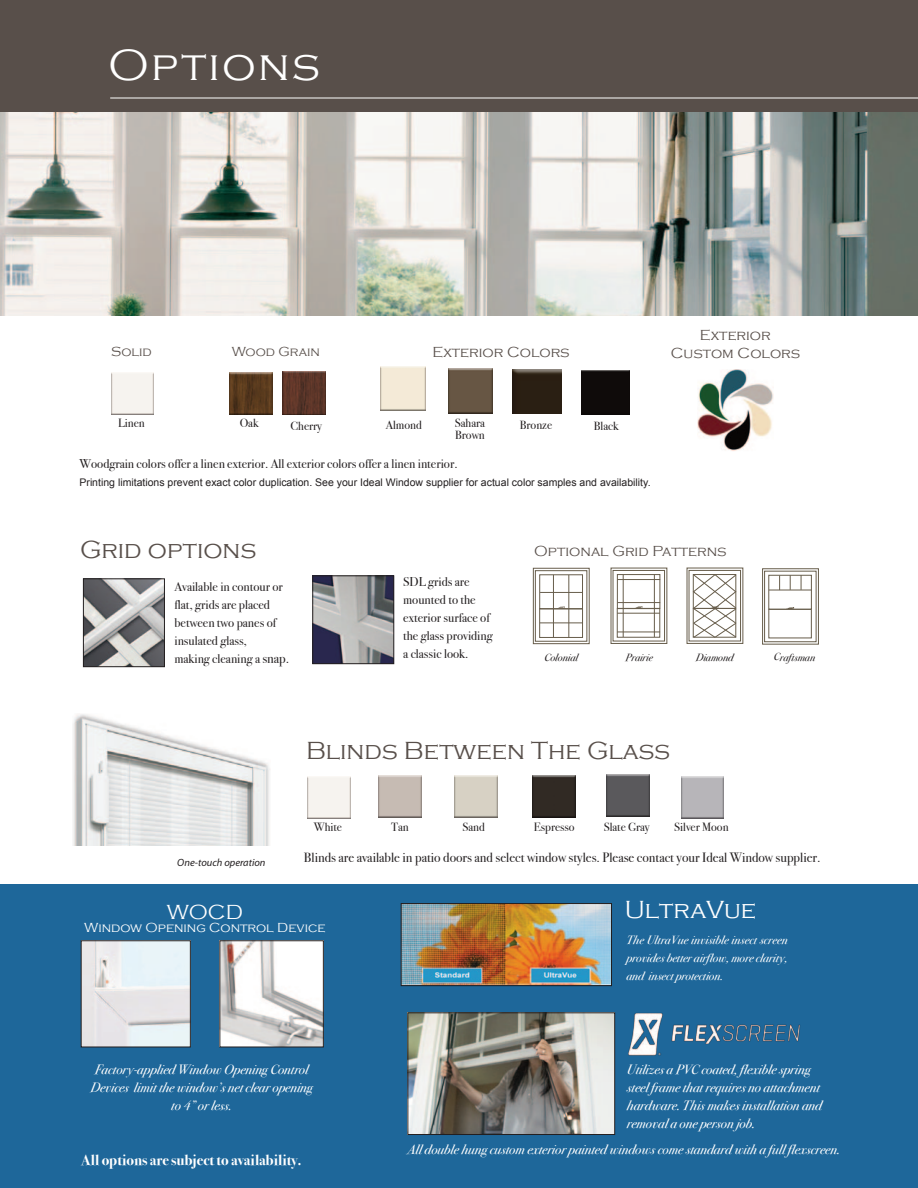
<style>
.page{position:relative;width:918px;height:1188px;background:#fff}
.page>*{position:absolute;margin:0;border:0;box-sizing:border-box;transform-origin:0 0}
.t1{font:300 45px "Copperplate Gothic";letter-spacing:.05em;color:#fff}
.t2{font:300 25.5px "Copperplate Gothic";color:#584f4a}
.t3{font:300 25.5px "Copperplate Gothic";color:#fff}
.t4{font:300 21px "Copperplate Gothic";color:#fff}
.t5{font:300 15px "Copperplate Gothic";color:#584f4a}
.t6{font:700 15px "Bodoni Svty Two ITCTT";color:#fff}
.t7{font:italic 13.5px/18px "Bodoni Svty Two ITCTT";color:#fff;text-align:center}
.t8{font:13.5px "Bodoni Svty Two ITCTT";color:#231f20}
.t9{font:300 13.5px "Copperplate Gothic";color:#fff}
.t10{font:300 13.5px "Copperplate Gothic";color:#584f4a}
.t11{font:12.75px/18px "Bodoni Svty Two ITCTT";color:#231f20}
.t12{font:italic 12px/18px "Bodoni Svty Two ITCTT";color:#fff;text-align:justify}
.t13{font:12px "Bodoni Svty Two ITCTT";color:#231f20}
.t14{font:10.5px "Arial";color:#231f20}
.t15{font:italic 10.5px "Bodoni Svty Two ITCTT";color:#231f20}
.t16{font:italic 10.5px "Myriad Pro";color:#231f20}
.s1{font-size:13.5px}
</style>
<div class="page">
<div style="left:0;top:884px;width:918px;height:304px;background:#1e679a"></div>
<div style="left:0;top:0;width:918px;height:115px;background:#584f4a"></div>
<img style="left:0;top:112px;width:918px;height:203px">
<img style="left:111px;top:373px;width:43px;height:42px">
<img style="left:381px;top:367px;width:44px;height:44px">
<img style="left:448px;top:369px;width:44px;height:44px">
<img style="left:230px;top:372px;width:42px;height:43px">
<img style="left:513px;top:370px;width:48px;height:43px">
<img style="left:282px;top:372px;width:43px;height:42px">
<div style="left:581px;top:371px;width:48px;height:44px;background:#0f0b0a"></div>
<img style="left:73px;top:714px;width:197px;height:132px">
<img style="left:403px;top:905px;width:207px;height:79px">
<div style="left:401px;top:903px;width:211px;height:83px;border:1px solid #231f20"></div>
<img style="left:221px;top:942px;width:101px;height:103px">
<div style="left:219px;top:940px;width:105px;height:107px;border:1px solid #231f20"></div>
<img style="left:83px;top:942px;width:106px;height:103px">
<div style="left:81px;top:940px;width:110px;height:107px;border:1px solid #231f20"></div>
<img style="left:85px;top:580px;width:78px;height:85px">
<div style="left:83px;top:578px;width:82px;height:89px;border:1px solid #231f20"></div>
<img style="left:314px;top:577px;width:78px;height:85px">
<div style="left:312px;top:575px;width:82px;height:89px;border:1px solid #231f20"></div>
<img style="left:409px;top:1014px;width:204px;height:119px">
<div style="left:407px;top:1012px;width:208px;height:123px;border:1px solid #231f20"></div>
<img style="left:628px;top:1013px;width:172px;height:43px">
<hr style="left:110px;top:98px;width:808px;height:1px;background:#fff">
<img style="left:379px;top:776px;width:42px;height:42px">
<img style="left:455px;top:776px;width:42px;height:42px">
<img style="left:533px;top:775px;width:42px;height:42px">
<img style="left:607px;top:775px;width:42px;height:42px">
<img style="left:681px;top:776px;width:43px;height:42px">
<img style="left:308px;top:777px;width:42px;height:42px">
<div style="left:535px;top:570px;width:52px;height:72px;border:1px solid #675d4b"></div>
<div style="left:539px;top:574px;width:44px;height:35px;border:1px solid #675d4b"></div>
<div style="left:533px;top:568px;width:57px;height:76px;border:1px solid #675d4b"></div>
<hr style="left:553px;top:575px;width:1px;height:63px;background:#675d4b">
<hr style="left:540px;top:592px;width:43px;height:1px;background:#675d4b">
<div style="left:539px;top:608px;width:44px;height:30px;border:1px solid #675d4b"></div>
<hr style="left:540px;top:623px;width:43px;height:1px;background:#675d4b">
<div style="left:613px;top:570px;width:52px;height:71px;border:1px solid #675d4b"></div>
<div style="left:617px;top:574px;width:43px;height:35px;border:1px solid #675d4b"></div>
<svg style="left:635px;top:606px;width:8px;height:2px"></svg>
<hr style="left:654px;top:574px;width:1px;height:63px;background:#675d4b">
<hr style="left:617px;top:579px;width:43px;height:1px;background:#675d4b">
<div style="left:617px;top:608px;width:43px;height:30px;border:1px solid #675d4b"></div>
<hr style="left:623px;top:575px;width:1px;height:62px;background:#675d4b">
<hr style="left:617px;top:632px;width:43px;height:1px;background:#675d4b">
<div style="left:689px;top:570px;width:52px;height:71px;border:1px solid #675d4b"></div>
<hr style="left:618px;top:602px;width:42px;height:1px;background:#675d4b">
<hr style="left:617px;top:613px;width:43px;height:1px;background:#675d4b">
<div style="left:764px;top:571px;width:52px;height:71px;border:1px solid #675d4b"></div>
<div style="left:768px;top:575px;width:44px;height:34px;border:1px solid #675d4b"></div>
<div style="left:762px;top:568px;width:57px;height:77px;border:1px solid #675d4b"></div>
<svg style="left:786px;top:607px;width:8px;height:2px"></svg>
<svg style="left:779px;top:575px;width:1px;height:15px"></svg>
<svg style="left:801px;top:575px;width:1px;height:15px"></svg>
<hr style="left:769px;top:590px;width:42px;height:1px;background:#675d4b">
<svg style="left:790px;top:575px;width:1px;height:15px"></svg>
<svg style="left:693px;top:574px;width:44px;height:64px"></svg>
<hr style="left:540px;top:609px;width:43px;height:1px;background:#675d4b">
<hr style="left:617px;top:608px;width:43px;height:1px;background:#675d4b">
<hr style="left:693px;top:608px;width:43px;height:1px;background:#675d4b">
<hr style="left:769px;top:609px;width:42px;height:1px;background:#675d4b">
<hr style="left:569px;top:575px;width:1px;height:63px;background:#675d4b">
<img style="left:697px;top:370px;width:76px;height:81px">
<p class="t1" style="left:108px;top:41px;width:213px">Options</p>
<p class="t10" style="left:111px;top:345px;width:42px">Solid</p>
<p class="t10" style="left:232px;top:345px;width:90px">Wood Grain</p>
<p class="t5" style="left:433px;top:344px;width:138px">Exterior Colors</p>
<p class="t5" style="left:700px;top:327px;width:72px">Exterior</p>
<p class="t5" style="left:671px;top:345px;width:131px">Custom Colors</p>
<p class="t13" style="left:240px;top:416px;width:21px">Oak</p>
<p class="t13" style="left:290px;top:418px;width:33px">Cherry</p>
<p class="t13" style="left:520px;top:418px;width:34px">Bronze</p>
<p class="t13" style="left:118px;top:416px;width:28px">Linen</p>
<p class="t13" style="left:455px;top:416px;width:32px">Sahara</p>
<p class="t13" style="left:455px;top:428px;width:31px">Brown</p>
<p class="t13" style="left:386px;top:418px;width:37px">Almond</p>
<p class="t13" style="left:594px;top:419px;width:26px">Black</p>
<p class="t11" style="left:80px;top:455px;width:380px">Woodgrain colors offer a linen exterior. All exterior colors offer a linen interior.</p>
<p class="t14" style="left:80px;top:477px;width:573px">Printing limitations prevent exact color duplication. See your Ideal Window supplier for actual color samples and availability.</p>
<p class="t2" style="left:80px;top:536px;width:178px">Grid options</p>
<p class="t11" style="left:174px;top:578px;width:116px">Available in contour or flat, grids are placed between two panes of insulated glass,<br>making cleaning a <span class="s1">snap.</span></p>
<p class="t11" style="left:403px;top:573px;width:91px">SDL grids are mounted to the exterior surface of the glass providing a classic look.</p>
<p class="t5" style="left:534px;top:543px;width:194px">Optional Grid Patterns</p>
<p class="t15" style="left:544px;top:651px;width:35px">Colonial</p>
<p class="t15" style="left:626px;top:651px;width:29px">Prairie</p>
<p class="t15" style="left:696px;top:651px;width:39px">Diamond</p>
<p class="t15" style="left:774px;top:651px;width:43px">Craftsman</p>
<p class="t16" style="left:177px;top:858px;width:90px">One-touch operation</p>
<p class="t2" style="left:306px;top:737px;width:366px">Blinds Between The Glass</p>
<p class="t13" style="left:314px;top:820px;width:30px">White</p>
<p class="t13" style="left:391px;top:820px;width:19px">Tan</p>
<p class="t13" style="left:462px;top:820px;width:24px">Sand</p>
<p class="t13" style="left:534px;top:820px;width:42px">Espresso</p>
<p class="t13" style="left:604px;top:820px;width:47px">Slate Gray</p>
<p class="t13" style="left:674px;top:820px;width:56px">Silver Moon</p>
<p class="t8" style="left:304px;top:849px;width:518px">Blinds are available in patio doors and select window styles. Please contact your Ideal Window supplier.</p>
<p class="t4" style="left:167px;top:901px;width:77px">WOCD</p>
<p class="t9" style="left:84px;top:920px;width:243px">Window Opening Control Device</p>
<p class="t7" style="left:90px;top:1060px;width:224px">Factory-applied Window Opening Control<br>Devices limit the window’s net clear opening to 4” or less.</p>
<p class="t6" style="left:81px;top:1151px;width:222px">All options are subject to availability.</p>
<p class="t3" style="left:625px;top:896px;width:133px">UltraVue</p>
<p class="t12" style="left:626px;top:931px;width:163px">The UltraVue invisible insect screen provides better airflow, more clarity, and insect protection.</p>
<p class="t7" style="left:627px;top:1060px;width:197px;text-align:left">Utilizes a PVC coated, flexible spring steel frame that requires no attachment hardware. This makes installation and removal a one person job.</p>
<p class="t7" style="left:407px;top:1140px;width:435px">All double hung custom exterior painted windows come standard with a full flexscreen.</p>
</div>
